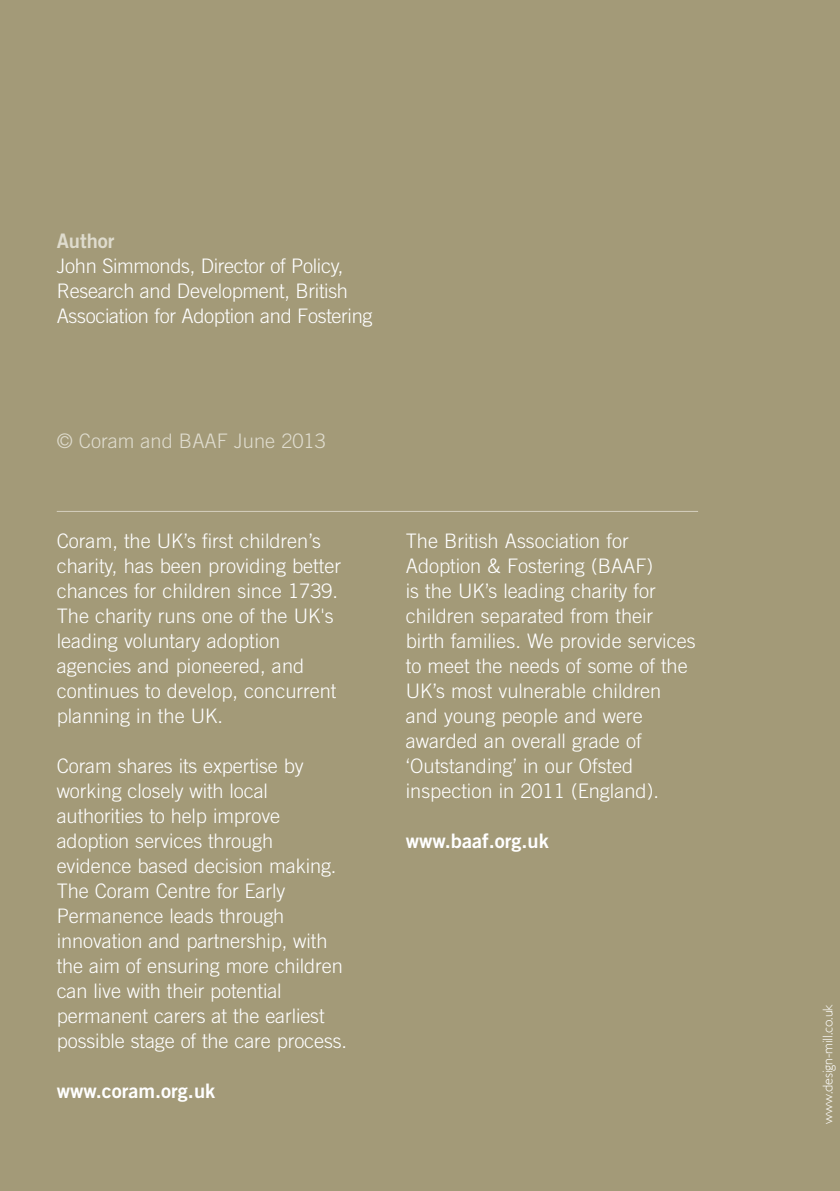
<style>
.page{position:relative;width:840px;height:1191px;background:#fff}
.page>*{position:absolute;margin:0;border:0;box-sizing:border-box;transform-origin:0 0}
.t1{font:300 20px/25px "Trade Gothic";color:#fff}
.t2{font:20px "Trade Gothic Bold Two";color:#fff}
.t3{font:300 20px "Trade Gothic";color:#dfdcce}
.t4{font:20px "Trade Gothic Bold Two";color:#dfdcce}
.t5{font:300 14px "Gill Sans";letter-spacing:-.005em;color:#fff}
</style>
<div class="page">
<div style="left:0;top:0;width:839px;height:1191px;background:#a39a78"></div>
<hr style="left:57px;top:511px;width:640px;height:1px;background:#d5cfbf">
<p class="t4" style="left:57px;top:234px;width:59px">Author</p>
<p class="t1" style="left:57px;top:255px;width:317px">John Simmonds, Director of Policy,<br>Research and Development, British<br>Association for Adoption and Fostering</p>
<p class="t3" style="left:57px;top:433px;width:270px">© Coram and BAAF June 2013</p>
<p class="t1" style="left:57px;top:530px;width:286px">Coram, the UK’s first children’s charity, has been providing better chances for children since 1739.<br>The charity runs one of the UK's leading voluntary adoption agencies and pioneered, and continues to develop, concurrent planning in the UK.</p>
<p class="t1" style="left:57px;top:755px;width:292px">Coram shares its expertise by working closely with local authorities to help improve adoption services through evidence based decision making.<br>The Coram Centre for Early<br>Permanence leads through innovation and partnership, with the aim of ensuring more children can live with their potential permanent carers at the earliest possible stage of the care process.</p>
<p class="t2" style="left:57px;top:1084px;width:160px">www.coram.org.uk</p>
<p class="t1" style="left:405px;top:530px;width:291px">The British Association for<br>Adoption &amp; Fostering (BAAF)<br>is the UK’s leading charity for children separated from their birth families. We provide services to meet the needs of some of the<br>UK’s most vulnerable children and young people and were awarded an overall grade of ‘Outstanding’ in our Ofsted inspection in 2011 (England).</p>
<p class="t2" style="left:405px;top:834px;width:144px">www.baaf.org.uk</p>
<p class="t5" style="left:819px;top:1124px;width:121px;rotate:-90deg">www.design-mill.co.uk</p>
</div>
